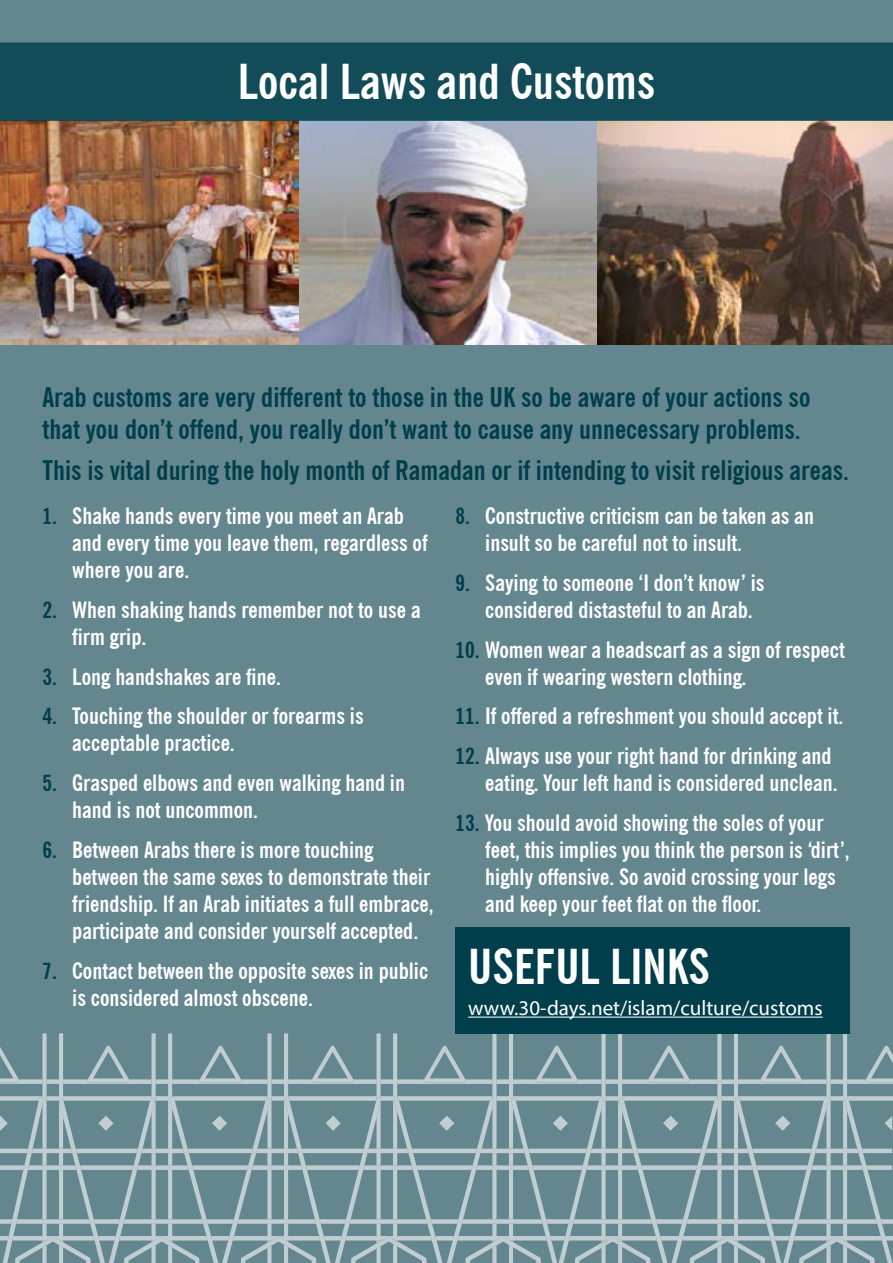
<style>
.page{position:relative;width:893px;height:1263px;background:#63868f}
.page>*{position:absolute;margin:0;border:0;box-sizing:border-box;transform-origin:0 0}
.t1{font:700 condensed 48px "News Gothic BT";color:#fff}
.t2{font:700 condensed 27px/32.4px "News Gothic BT";color:#003e4c}
.t3{font:700 condensed 22.5px/27px "News Gothic BT";color:#fff}
.t4{font:21px "Myriad Pro";color:#fff}
.s1{color:#003e4c}
</style>
<div class="page">
<svg style="left:0;top:1033px;width:892px;height:230px"></svg>
<img style="left:0;top:121px;width:893px;height:224px">
<div style="left:0;top:43px;width:893px;height:78px;background:#134c59"></div>
<div style="left:455px;top:927px;width:395px;height:106px;background:#003e4c"></div>
<hr style="left:468px;top:1016px;width:355px;height:2px;background:#fff">
<h1 class="t1" style="left:238px;top:52px;width:419px">Local Laws and Customs</h1>
<p class="t2" style="left:43px;top:380px;width:769px">Arab customs are very different to those in the UK so be aware of your actions so that you don’t offend, you really don’t want to cause any unnecessary problems.</p>
<p class="t2" style="left:43px;top:454px;width:808px">This is vital during the holy month of Ramadan or if intending to visit religious areas.</p>
<p class="t3" style="left:72px;top:502px;width:357px;text-indent:-30px"><span class="s1">1.</span> Shake hands every time you meet an Arab and every time you leave them, regardless of where you are.</p>
<p class="t3" style="left:72px;top:596px;width:350px;text-indent:-30px"><span class="s1">2.</span> When shaking hands remember not to use a firm grip.</p>
<p class="t3" style="left:43px;top:663px;width:240px"><span class="s1">3.</span> Long handshakes are fine.</p>
<p class="t3" style="left:72px;top:703px;width:293px;text-indent:-30px"><span class="s1">4.</span> Touching the shoulder or forearms is acceptable practice.</p>
<p class="t3" style="left:72px;top:769px;width:334px;text-indent:-30px"><span class="s1">5.</span> Grasped elbows and even walking hand in hand is not uncommon.</p>
<p class="t3" style="left:72px;top:836px;width:363px;text-indent:-30px"><span class="s1">6.</span> Between Arabs there is more touching between the same sexes to demonstrate their friendship. If an Arab initiates a full embrace, participate and consider yourself accepted.</p>
<p class="t3" style="left:72px;top:957px;width:357px;text-indent:-30px"><span class="s1">7.</span> Contact between the opposite sexes in public is considered almost obscene.</p>
<p class="t3" style="left:485px;top:502px;width:330px;text-indent:-30px"><span class="s1">8.</span> Constructive criticism can be taken as an insult so be careful not to insult.</p>
<p class="t3" style="left:485px;top:569px;width:281px;text-indent:-30px"><span class="s1">9.</span> Saying to someone ‘I don’t know’ is considered distasteful to an Arab.</p>
<p class="t3" style="left:485px;top:636px;width:361px;text-indent:-30px"><span class="s1">10.</span> Women wear a headscarf as a sign of respect even if wearing western clothing.</p>
<p class="t3" style="left:455px;top:703px;width:389px"><span class="s1">11.</span> If offered a refreshment you should accept it.</p>
<p class="t3" style="left:455px;top:742px;width:383px;text-align:right"><span class="s1">12.</span> Always use your right hand for drinking and eating. Your left hand is considered unclean.</p>
<p class="t3" style="left:485px;top:809px;width:366px;text-indent:-30px"><span class="s1">13.</span> You should avoid showing the soles of your feet, this implies you think the person is ‘dirt’, highly offensive. So avoid crossing your legs and keep your feet flat on the floor.</p>
<h1 class="t1" style="left:468px;top:937px;width:243px">USEFUL LINKS</h1>
<p class="t4" style="left:468px;top:995px;width:356px">www.30-days.net/islam/culture/customs</p>
</div>
